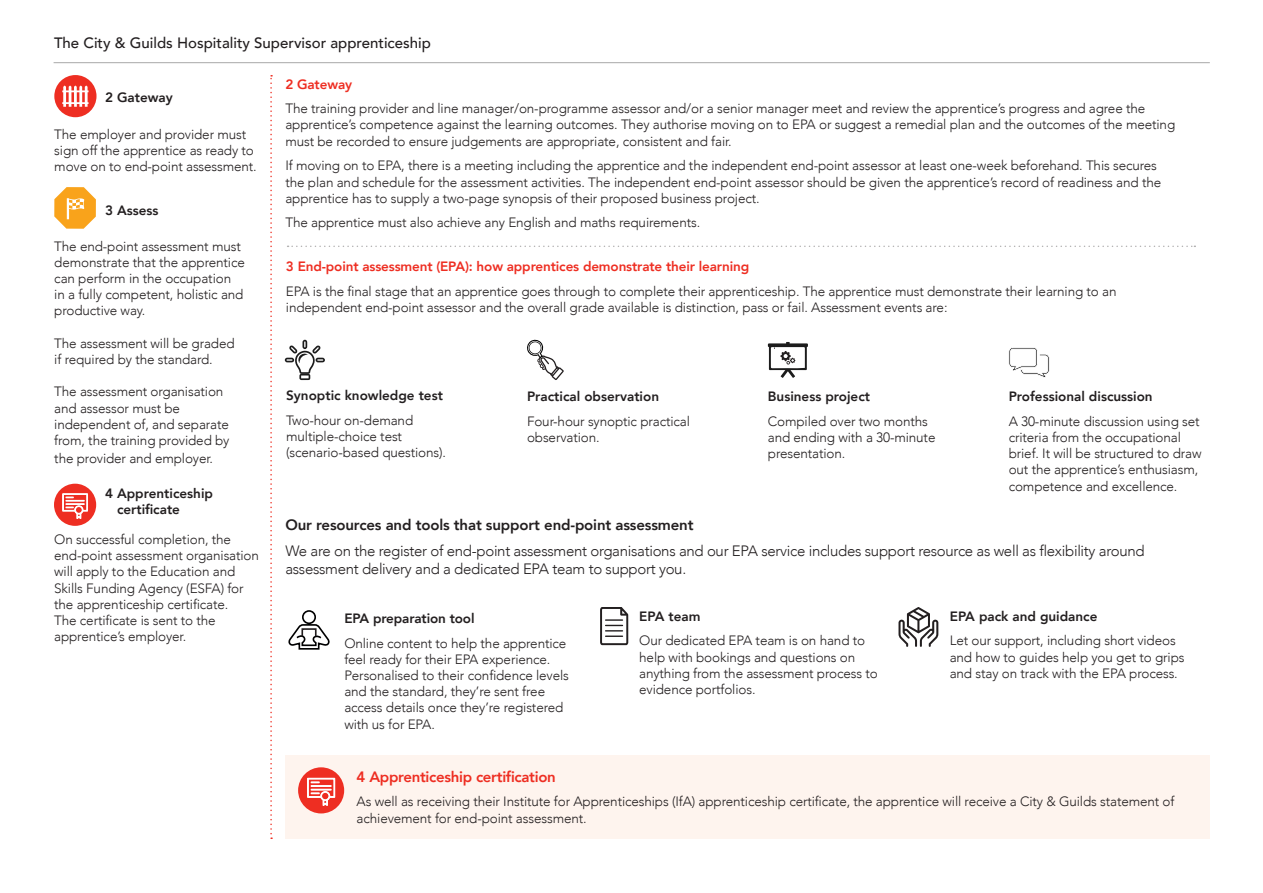
<style>
.page{position:relative;width:1263px;height:893px;background:#fff}
.page>*{position:absolute;margin:0;border:0;box-sizing:border-box;transform-origin:0 0}
.t1{font:300 15px/18px "Avenir";letter-spacing:-.02em;color:#231f20}
.t2{font:800 15px "Avenir";letter-spacing:-.01em;color:#231f20}
.t3{font:500 15px "Avenir";color:#231f20}
.t4{font:800 15px "Avenir";letter-spacing:-.02em;color:#ee2e22}
.t5{font:300 13.5px/16.2px "Avenir";letter-spacing:-.01em;color:#231f20}
.t6{font:800 13.5px/16.2px "Avenir";color:#231f20}
.t7{font:800 13.5px "Avenir";letter-spacing:-.01em;color:#ee2e22}
</style>
<div class="page">
<hr style="left:54px;top:62px;width:1156px;height:1px;background:#000">
<svg style="left:270px;top:75px;width:2px;height:764px"></svg>
<div style="left:54px;top:75px;width:43px;height:42px;background:#ee2e22;border-radius:50%"></div>
<svg style="left:62px;top:86px;width:27px;height:21px"></svg>
<svg style="left:54px;top:187px;width:42px;height:42px"></svg>
<div style="left:286px;top:755px;width:924px;height:84px;background:#fef4ee"></div>
<div style="left:54px;top:484px;width:42px;height:42px;background:#ee2e22;border-radius:50%"></div>
<svg style="left:62px;top:493px;width:26px;height:26px"></svg>
<div style="left:298px;top:767px;width:46px;height:46px;background:#ee2e22;border-radius:50%"></div>
<svg style="left:307px;top:777px;width:28px;height:29px"></svg>
<svg style="left:288px;top:246px;width:907px;height:1px"></svg>
<svg style="left:600px;top:607px;width:28px;height:38px"></svg>
<svg style="left:898px;top:607px;width:40px;height:40px"></svg>
<svg style="left:285px;top:340px;width:40px;height:40px"></svg>
<svg style="left:527px;top:339px;width:37px;height:41px"></svg>
<svg style="left:768px;top:342px;width:40px;height:36px"></svg>
<svg style="left:1009px;top:347px;width:40px;height:31px"></svg>
<svg style="left:288px;top:610px;width:42px;height:40px"></svg>
<div style="left:301px;top:628px;width:16px;height:9px;border:2px solid #231f20"></div>
<p class="t3" style="left:54px;top:30px;width:378px">The City &amp; Guilds Hospitality Supervisor apprenticeship</p>
<p class="t6" style="left:105px;top:89px;width:69px">2 Gateway</p>
<p class="t5" style="left:54px;top:126px;width:204px">The employer and provider must sign off the apprentice as ready to move on to end-point assessment.</p>
<p class="t6" style="left:105px;top:202px;width:55px">3 Assess</p>
<p class="t5" style="left:54px;top:238px;width:192px">The end-point assessment must demonstrate that the apprentice can perform in the occupation in a fully competent, holistic and productive way.</p>
<p class="t5" style="left:54px;top:335px;width:182px">The assessment will be graded if required by the standard.</p>
<p class="t5" style="left:54px;top:384px;width:177px">The assessment organisation and assessor must be independent of, and separate from, the training provided by</p>
<p class="t5" style="left:54px;top:450px;width:160px">the provider and employer.</p>
<p class="t6" style="left:117px;top:485px;width:98px;text-indent:-12px">4 Apprenticeship certificate</p>
<p class="t5" style="left:54px;top:531px;width:206px">On successful completion, the end-point assessment organisation will apply to the Education and<br>Skills Funding Agency (ESFA) for the apprenticeship certificate.<br>The certificate is sent to the apprentice’s employer.</p>
<p class="t7" style="left:285px;top:73px;width:68px">2 Gateway</p>
<p class="t5" style="left:285px;top:101px;width:891px">The training provider and line manager/on-programme assessor and/or a senior manager meet and review the apprentice’s progress and agree the apprentice’s competence against the learning outcomes. They authorise moving on to EPA or suggest a remedial plan and the outcomes of the meeting must be recorded to ensure judgements are appropriate, consistent and fair.</p>
<p class="t5" style="left:285px;top:158px;width:877px">If moving on to EPA, there is a meeting including the apprentice and the independent end-point assessor at least one-week beforehand. This secures the plan and schedule for the assessment activities. The independent end-point assessor should be given the apprentice’s record of readiness and the apprentice has to supply a two-page synopsis of their proposed business project.</p>
<p class="t5" style="left:285px;top:215px;width:416px">The apprentice must also achieve any English and maths requirements.</p>
<p class="t7" style="left:286px;top:256px;width:465px">3 End-point assessment (EPA): how apprentices demonstrate their learning</p>
<p class="t5" style="left:286px;top:283px;width:832px">EPA is the final stage that an apprentice goes through to complete their apprenticeship. The apprentice must demonstrate their learning to an independent end-point assessor and the overall grade available is distinction, pass or fail. Assessment events are:</p>
<p class="t6" style="left:286px;top:387px;width:158px">Synoptic knowledge test</p>
<p class="t5" style="left:286px;top:412px;width:129px">Two-hour on-demand</p>
<p class="t5" style="left:286px;top:428px;width:117px">multiple-choice test</p>
<p class="t5" style="left:286px;top:444px;width:161px">(scenario-based questions).</p>
<p class="t6" style="left:527px;top:388px;width:134px">Practical observation</p>
<p class="t5" style="left:527px;top:413px;width:164px">Four-hour synoptic practical</p>
<p class="t5" style="left:527px;top:429px;width:74px">observation.</p>
<p class="t6" style="left:768px;top:388px;width:104px">Business project</p>
<p class="t5" style="left:768px;top:413px;width:162px">Compiled over two months</p>
<p class="t5" style="left:768px;top:429px;width:169px">and ending with a 30-minute</p>
<p class="t5" style="left:768px;top:445px;width:79px">presentation.</p>
<p class="t6" style="left:1009px;top:388px;width:145px">Professional discussion</p>
<p class="t5" style="left:1009px;top:413px;width:192px">A 30-minute discussion using set</p>
<p class="t5" style="left:1009px;top:429px;width:174px">criteria from the occupational</p>
<p class="t5" style="left:1009px;top:445px;width:194px">brief. It will be structured to draw</p>
<p class="t5" style="left:1009px;top:462px;width:191px">out the apprentice’s enthusiasm,</p>
<p class="t5" style="left:1009px;top:478px;width:170px">competence and excellence.</p>
<p class="t2" style="left:285px;top:513px;width:410px">Our resources and tools that support end-point assessment</p>
<p class="t1" style="left:285px;top:542px;width:861px">We are on the register of end-point assessment organisations and our EPA service includes support resource as well as flexibility around assessment delivery and a dedicated EPA team to support you.</p>
<p class="t6" style="left:639px;top:608px;width:63px">EPA team</p>
<p class="t5" style="left:639px;top:633px;width:240px">Our dedicated EPA team is on hand to help with bookings and questions on anything from the assessment process to evidence portfolios.</p>
<p class="t6" style="left:950px;top:608px;width:149px">EPA pack and guidance</p>
<p class="t5" style="left:950px;top:633px;width:236px">Let our support, including short videos and how to guides help you get to grips and stay on track with the EPA process.</p>
<p class="t6" style="left:344px;top:610px;width:132px">EPA preparation tool</p>
<p class="t5" style="left:344px;top:635px;width:226px">Online content to help the apprentice feel ready for their EPA experience.<br>Personalised to their confidence levels and the standard, they’re sent free access details once they’re registered with us for EPA.</p>
<p class="t4" style="left:357px;top:765px;width:201px">4 Apprenticeship certification</p>
<p class="t5" style="left:357px;top:794px;width:819px">As well as receiving their Institute for Apprenticeships (IfA) apprenticeship certificate, the apprentice will receive a City &amp; Guilds statement of</p>
<p class="t5" style="left:357px;top:810px;width:231px">achievement for end-point assessment.</p>
</div>
